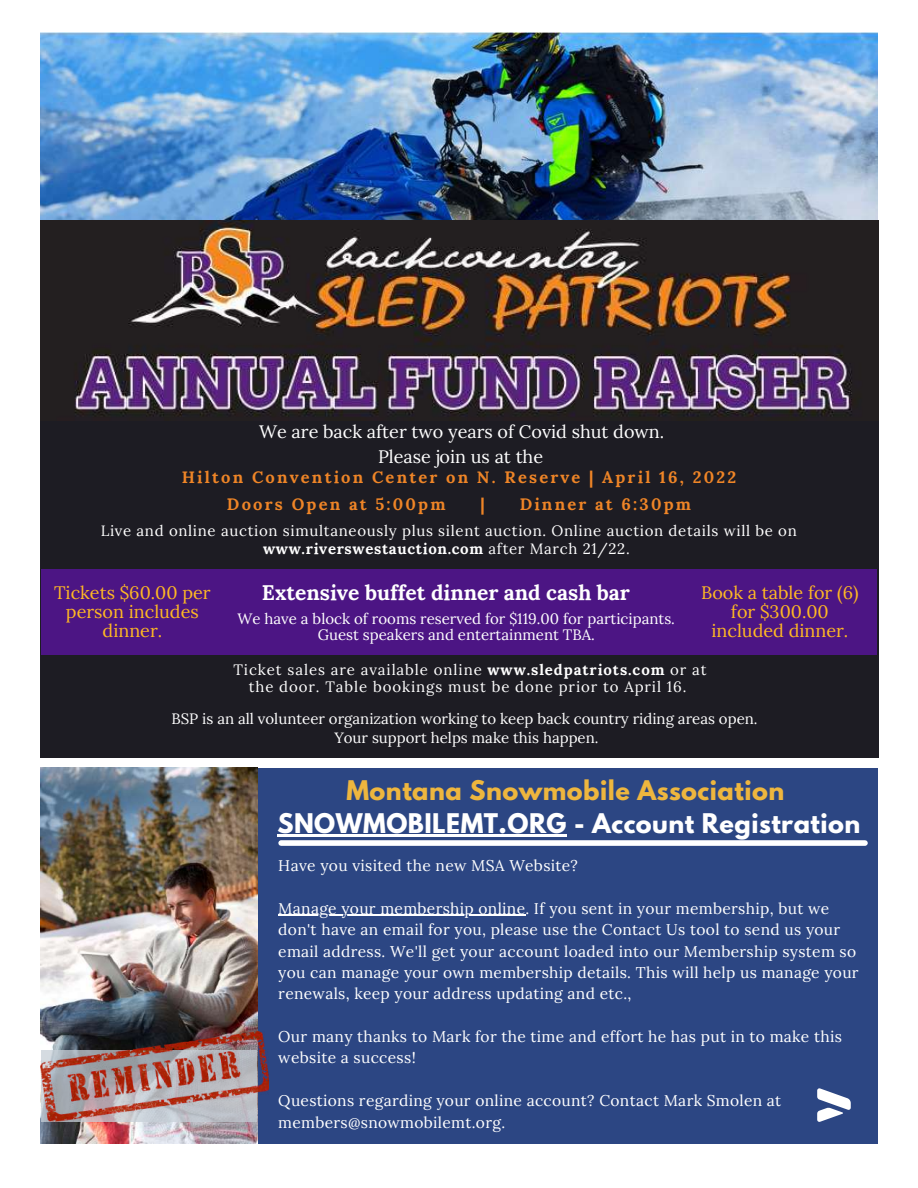
<style>
.page{position:relative;width:918px;height:1188px;background:#fff}
.page>*{position:absolute;margin:0;border:0;box-sizing:border-box;transform-origin:0 0}
.t1{font:700 24px "League Spartan";letter-spacing:.02em;color:#fff}
.t2{font:700 24px "League Spartan";letter-spacing:.02em;color:#eeb63e}
.t3{font:700 21px "Lora";color:#fff}
.t4{font:18px/19.2px "Lora";color:#ffb923;text-align:center}
.t5{font:18px "Lora";color:#fff}
.t6{font:700 16.5px/27px "Lora";letter-spacing:.135em;color:#ef8527}
.t7{font:15.6px/21.3px "Lora";letter-spacing:.02em;color:#fff}
.t8{font:15px/15.8px "Lora";color:#fff;text-align:center}
.t9{font:15px/18px "Lora";letter-spacing:.045em;color:#fff;text-align:center}
.t10{font:15px/16.8px "Lora";letter-spacing:.06em;color:#fff;text-align:center}
.s1{font-weight:700}
</style>
<div class="page">
<div style="left:40px;top:366px;width:839px;height:392px;background:#1d1c23"></div>
<div style="left:49px;top:768px;width:829px;height:376px;background:#2c4683"></div>
<svg style="left:817px;top:1088px;width:34px;height:34px"></svg>
<img style="left:40px;top:768px;width:218px;height:376px">
<img style="left:40px;top:32px;width:837px;height:189px">
<img style="left:40px;top:221px;width:839px;height:196px">
<div style="left:41px;top:569px;width:836px;height:85px;background:#4c1584"></div>
<img style="left:40px;top:1032px;width:229px;height:90px">
<hr style="left:277px;top:835px;width:290px;height:2px;background:#fff">
<div style="left:281px;top:840px;width:584px;height:6px;background:#fff"></div>
<hr style="left:278px;top:915px;width:247px;height:1px;background:#fff">
<p class="t5" style="left:259px;top:420px;width:407px">We are back after two years of Covid shut down.</p>
<p class="t5" style="left:378px;top:445px;width:167px">Please join us at the</p>
<p class="t6" style="left:227px;top:463px;width:511px;text-indent:-45px">Hilton Convention Center on N. Reserve | April 16, 2022<br>Doors Open at 5:00pm</p>
<p class="t6" style="left:480px;top:490px;width:6px">|</p>
<p class="t6" style="left:520px;top:490px;width:173px">Dinner at 6:30pm</p>
<p class="t9" style="left:101px;top:521px;width:698px">Live and online auction simultaneously plus silent auction. Online auction details will be on <span class="s1">www.riverswestauction.com</span> after March 21/22.</p>
<h2 class="t3" style="left:262px;top:579px;width:370px">Extensive buffet dinner and cash bar</h2>
<p class="t4" style="left:54px;top:583px;width:158px">Tickets $60.00 per person includes dinner.</p>
<p class="t4" style="left:701px;top:583px;width:159px">Book a table for (6) for $300.00 included dinner.</p>
<p class="t8" style="left:238px;top:611px;width:439px">We have a block of rooms reserved for $119.00 for participants.<br>Guest speakers and entertainment TBA.</p>
<p class="t10" style="left:233px;top:662px;width:475px">Ticket sales are available online <span class="s1">www.sledpatriots.com</span> or at the door. Table bookings must be done prior to April 16.</p>
<p class="t8" style="left:171px;top:708px;width:588px;line-height:19.2px">BSP is an all volunteer organization working to keep back country riding areas open.<br>Your support helps make this happen.</p>
<h1 class="t2" style="left:346px;top:778px;width:439px">Montana Snowmobile Association</h1>
<h1 class="t1" style="left:277px;top:811px;width:585px">SNOWMOBILEMT.ORG - Account Registration</h1>
<p class="t7" style="left:278px;top:855px;width:301px">Have you visited the new MSA Website?</p>
<p class="t7" style="left:278px;top:897px;width:582px">Manage your membership online. If you sent in your membership, but we don't have an email for you, please use the Contact Us tool to send us your email address. We'll get your account loaded into our Membership system so you can manage your own membership details. This will help us manage your renewals, keep your address updating and etc.,</p>
<p class="t7" style="left:278px;top:1026px;width:565px">Our many thanks to Mark for the time and effort he has put in to make this website a success!</p>
<p class="t7" style="left:278px;top:1090px;width:505px">Questions regarding your online account? Contact Mark Smolen at members@snowmobilemt.org.</p>
</div>
